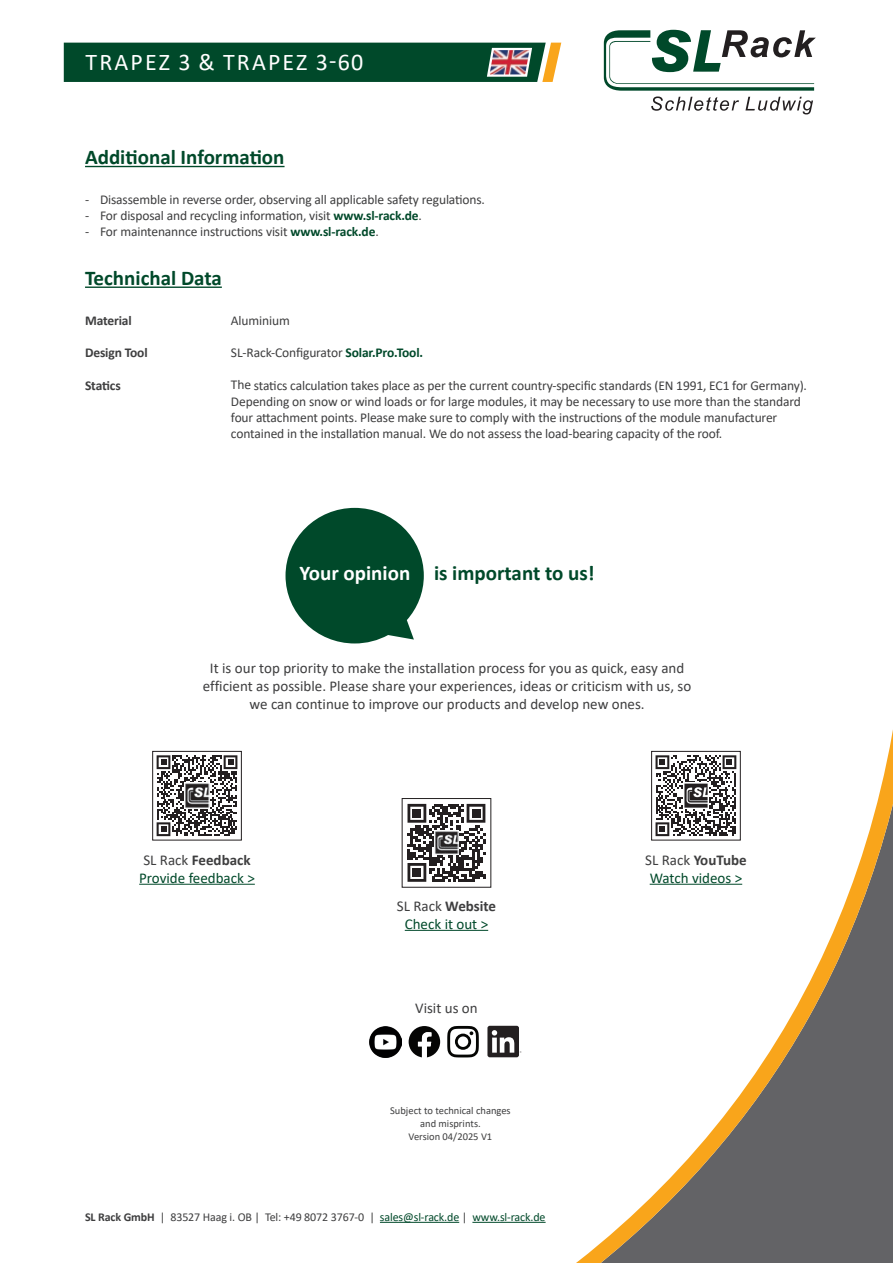
<style>
.page{position:relative;width:893px;height:1263px;background:#fff}
.page>*{position:absolute;margin:0;border:0;box-sizing:border-box;transform-origin:0 0}
.t1{font:24px "Calibri";letter-spacing:.09em;color:#fff}
.t2{font:700 21px "Calibri";color:#00492a}
.t3{font:15px/18px "Calibri";color:#3e3e3f;text-align:center}
.t4{font:15px/18px "Calibri";color:#00492a}
.t5{font:13.5px/16.2px "Calibri";letter-spacing:-.01em;color:#3e3e3f}
.t6{font:700 13.5px "Calibri";letter-spacing:-.01em;color:#3e3e3f}
.t7{font:12px "Calibri";letter-spacing:-.01em;color:#3e3e3f}
.t8{font:10.5px/12.6px "Calibri";color:#3e3e3f;text-align:center}
.s1{font-weight:700;color:#00492a}
.s2{color:#fff}
.s3{color:#3e3e3f}
.s4{font-weight:700;color:#3e3e3f}
.s5{font-weight:700}
.s6{color:#00492a}
</style>
<div class="page">
<svg style="left:604px;top:30px;width:212px;height:84px"></svg>
<hr style="left:380px;top:1222px;width:79px;height:1px;background:#00492a">
<hr style="left:472px;top:1222px;width:74px;height:1px;background:#00492a">
<svg style="left:64px;top:43px;width:497px;height:39px;background:#155335"></svg>
<svg style="left:576px;top:730px;width:317px;height:533px"></svg>
<hr style="left:85px;top:287px;width:137px;height:1px;background:#00492a">
<hr style="left:85px;top:166px;width:200px;height:1px;background:#00492a">
<svg style="left:157px;top:755px;width:80px;height:81px"></svg>
<img style="left:184px;top:783px;width:26px;height:25px">
<div style="left:152px;top:751px;width:90px;height:89px;border:1px solid #231f20"></div>
<hr style="left:139px;top:884px;width:116px;height:1px;background:#00492a">
<svg style="left:407px;top:804px;width:78px;height:78px"></svg>
<div style="left:413px;top:809px;width:8px;height:8px;background:#231f20"></div>
<div style="left:472px;top:809px;width:8px;height:8px;background:#231f20"></div>
<div style="left:413px;top:868px;width:8px;height:8px;background:#231f20"></div>
<img style="left:434px;top:831px;width:25px;height:24px">
<hr style="left:405px;top:930px;width:83px;height:1px;background:#00492a">
<hr style="left:650px;top:884px;width:92px;height:1px;background:#00492a">
<div style="left:652px;top:751px;width:88px;height:89px;background:#fff"></div>
<svg style="left:655px;top:755px;width:81px;height:81px"></svg>
<img style="left:683px;top:783px;width:26px;height:25px">
<div style="left:651px;top:751px;width:89px;height:89px;border:1px solid #231f20"></div>
<svg style="left:285px;top:508px;width:139px;height:135px"></svg>
<svg style="left:409px;top:1026px;width:31px;height:31px"></svg>
<svg style="left:447px;top:1026px;width:32px;height:31px"></svg>
<svg style="left:487px;top:1026px;width:34px;height:31px"></svg>
<img style="left:370px;top:1026px;width:31px;height:31px">
<h1 class="t1" style="left:86px;top:45px;width:279px">TRAPEZ 3 &amp; TRAPEZ 3-60</h1>
<h2 class="t2" style="left:85px;top:142px;width:201px">Additional Information</h2>
<p class="t5" style="left:85px;top:191px;width:401px">- Disassemble in reverse order, observing all applicable safety regulations.</p>
<p class="t5" style="left:85px;top:207px;width:338px">- For disposal and recycling information, visit <span class="s1">www.sl-rack.de</span>.</p>
<p class="t5" style="left:85px;top:223px;width:295px">- For maintenannce instructions visit <span class="s1">www.sl-rack.de</span>.</p>
<h2 class="t2" style="left:85px;top:263px;width:138px">Technichal Data</h2>
<p class="t6" style="left:85px;top:311px;width:48px">Material</p>
<p class="t5" style="left:231px;top:312px;width:60px">Aluminium</p>
<p class="t6" style="left:85px;top:343px;width:64px">Design Tool</p>
<p class="t5" style="left:231px;top:344px;width:194px">SL-Rack-Configurator <span class="s1">Solar.Pro.Tool.</span></p>
<p class="t6" style="left:85px;top:375px;width:37px">Statics</p>
<p class="t5" style="left:231px;top:377px;width:578px">The statics calculation takes place as per the current country-specific standards (EN 1991, EC1 for Germany).<br>Depending on snow or wind loads or for large modules, it may be necessary to use more than the standard four attachment points. Please make sure to comply with the instructions of the module manufacturer contained in the installation manual. We do not assess the load-bearing capacity of the roof.</p>
<h2 class="t2" style="left:300px;top:558px;width:297px"><span class="s2">Your opinion</span> is important to us!</h2>
<p class="t3" style="left:203px;top:659px;width:490px">It is our top priority to make the installation process for you as quick, easy and efficient as possible. Please share your experiences, ideas or criticism with us, so we can continue to improve our products and develop new ones.</p>
<p class="t4" style="left:139px;top:850px;width:117px"><span class="s3">SL Rack</span> <span class="s4">Feedback<br></span>Provide feedback &gt;</p>
<p class="t4" style="left:397px;top:896px;width:101px;text-align:center"><span class="s3">SL Rack</span> <span class="s4">Website<br></span>Check it out &gt;</p>
<p class="t3" style="left:415px;top:999px;width:64px">Visit us on</p>
<p class="t8" style="left:390px;top:1104px;width:122px">Subject to technical changes and misprints.<br>Version 04/2025 V1</p>
<p class="t7" style="left:85px;top:1208px;width:462px"><span class="s5">SL Rack GmbH</span> | 83527 Haag i. OB | Tel: +49 8072 3767-0 | <span class="s6">sales@sl-rack.de</span> | <span class="s6">www.sl-rack.de</span></p>
<p class="t4" style="left:645px;top:850px;width:103px"><span class="s3">SL Rack</span> <span class="s4">YouTube<br></span>Watch videos &gt;</p>
</div>
